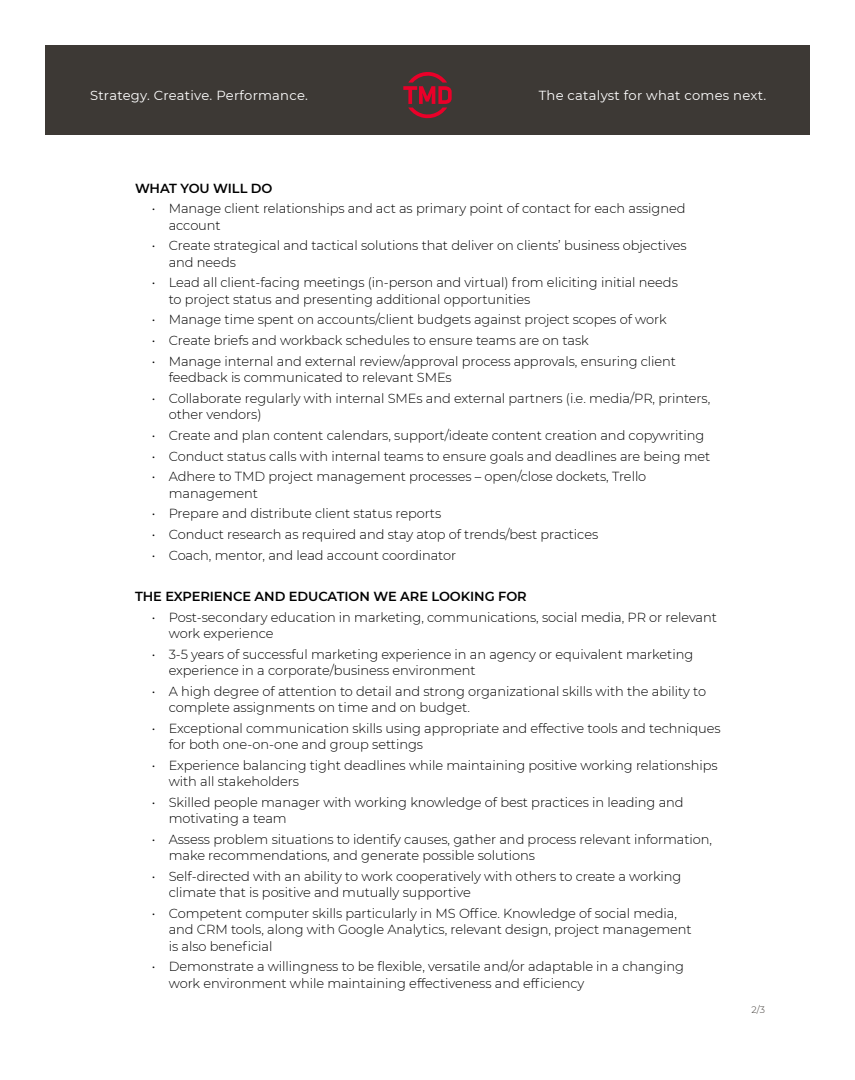
<style>
.page{position:relative;width:855px;height:1080px;background:#fff}
.page>*{position:absolute;margin:0;border:0;box-sizing:border-box;transform-origin:0 0}
.t1{font:300 13.12px/16.2px "Montserrat";letter-spacing:-.005em;color:#000}
.t2{font:13.12px "Montserrat";letter-spacing:.02em;color:#fff}
.t3{font:600 13.12px "Montserrat";letter-spacing:-.005em;color:#000}
.t4{font:300 9.38px "Montserrat";color:#3d3935}
</style>
<div class="page">
<div style="left:45px;top:45px;width:765px;height:90px;background:#3d3935"></div>
<svg style="left:403px;top:72px;width:49px;height:47px"></svg>
<p class="t2" style="left:90px;top:86px;width:219px">Strategy. Creative. Performance.</p>
<p class="t2" style="left:539px;top:86px;width:229px">The catalyst for what comes next.</p>
<p class="t3" style="left:135px;top:179px;width:139px">WHAT YOU WILL DO</p>
<p class="t1" style="left:169px;top:200px;width:518px;text-indent:-17px">• Manage client relationships and act as primary point of contact for each assigned account</p>
<p class="t1" style="left:169px;top:237px;width:520px;text-indent:-17px">• Create strategical and tactical solutions that deliver on clients’ business objectives and needs</p>
<p class="t1" style="left:169px;top:274px;width:511px;text-indent:-17px">• Lead all client-facing meetings (in-person and virtual) from eliciting initial needs to project status and presenting additional opportunities</p>
<p class="t1" style="left:152px;top:311px;width:516px">• Manage time spent on accounts/client budgets against project scopes of work</p>
<p class="t1" style="left:152px;top:332px;width:439px">• Create briefs and workback schedules to ensure teams are on task</p>
<p class="t1" style="left:169px;top:353px;width:509px;text-indent:-17px">• Manage internal and external review/approval process approvals, ensuring client feedback is communicated to relevant SMEs</p>
<p class="t1" style="left:169px;top:390px;width:543px;text-indent:-17px">• Collaborate regularly with internal SMEs and external partners (i.e. media/PR, printers, other vendors)</p>
<p class="t1" style="left:152px;top:427px;width:554px">• Create and plan content calendars, support/ideate content creation and copywriting</p>
<p class="t1" style="left:152px;top:448px;width:560px">• Conduct status calls with internal teams to ensure goals and deadlines are being met</p>
<p class="t1" style="left:169px;top:468px;width:479px;text-indent:-17px">• Adhere to TMD project management processes – open/close dockets, Trello management</p>
<p class="t1" style="left:152px;top:505px;width:291px">• Prepare and distribute client status reports</p>
<p class="t1" style="left:152px;top:526px;width:448px">• Conduct research as required and stay atop of trends/best practices</p>
<p class="t1" style="left:152px;top:547px;width:306px">• Coach, mentor, and lead account coordinator</p>
<p class="t3" style="left:135px;top:587px;width:393px">THE EXPERIENCE AND EDUCATION WE ARE LOOKING FOR</p>
<p class="t1" style="left:169px;top:609px;width:550px;text-indent:-17px">• Post-secondary education in marketing, communications, social media, PR or relevant work experience</p>
<p class="t1" style="left:169px;top:646px;width:526px;text-indent:-17px">• 3-5 years of successful marketing experience in an agency or equivalent marketing experience in a corporate/business environment</p>
<p class="t1" style="left:169px;top:683px;width:539px;text-indent:-17px">• A high degree of attention to detail and strong organizational skills with the ability to complete assignments on time and on budget.</p>
<p class="t1" style="left:169px;top:720px;width:554px;text-indent:-17px">• Exceptional communication skills using appropriate and effective tools and techniques for both one-on-one and group settings</p>
<p class="t1" style="left:169px;top:757px;width:550px;text-indent:-17px">• Experience balancing tight deadlines while maintaining positive working relationships with all stakeholders</p>
<p class="t1" style="left:169px;top:794px;width:516px;text-indent:-17px">• Skilled people manager with working knowledge of best practices in leading and motivating a team</p>
<p class="t1" style="left:169px;top:831px;width:545px;text-indent:-17px">• Assess problem situations to identify causes, gather and process relevant information, make recommendations, and generate possible solutions</p>
<p class="t1" style="left:169px;top:868px;width:514px;text-indent:-17px">• Self-directed with an ability to work cooperatively with others to create a working climate that is positive and mutually supportive</p>
<p class="t1" style="left:169px;top:905px;width:525px;text-indent:-17px">• Competent computer skills particularly in MS Office. Knowledge of social media, and CRM tools, along with Google Analytics, relevant design, project management is also beneficial</p>
<p class="t1" style="left:169px;top:958px;width:517px;text-indent:-17px">• Demonstrate a willingness to be flexible, versatile and/or adaptable in a changing work environment while maintaining effectiveness and efficiency</p>
<p class="t4" style="left:751px;top:1003px;width:15px">2/3</p>
</div>
